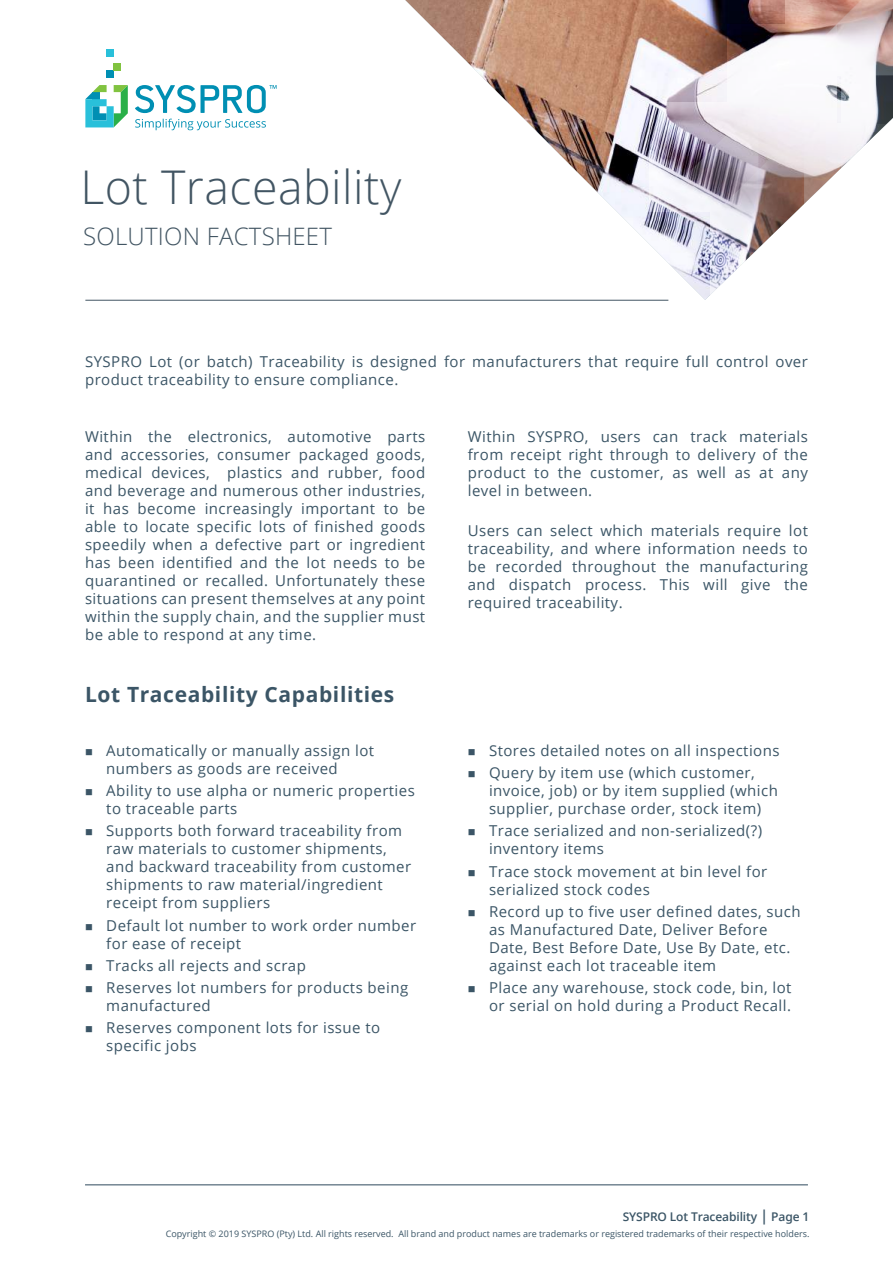
<style>
.page{position:relative;width:893px;height:1263px;background:#fff}
.page>*{position:absolute;margin:0;border:0;box-sizing:border-box;transform-origin:0 0}
.t1{font:300 46.5px "Open Sans";letter-spacing:.01em;color:#425563}
.t2{font:300 24px "Open Sans";letter-spacing:.01em;color:#425563}
.t3{font:700 21px "Open Sans";letter-spacing:.03em;color:#3b5566}
.t4{font:15px/18px "Open Sans";letter-spacing:.03em;color:#3b5566}
.t5{font:600 12px "Open Sans";letter-spacing:-.01em;color:#3b5566}
.t6{font:9px "Open Sans";color:#3b5566}
.s1{font-size:15px}
</style>
<div class="page">
<hr style="left:85px;top:1184px;width:723px;height:1px;background:#3b5566">
<div style="left:107px;top:71px;width:7px;height:7px;background:#008fb3"></div>
<div style="left:114px;top:64px;width:7px;height:7px;background:#81c340"></div>
<div style="left:107px;top:50px;width:7px;height:7px;background:#29c0da"></div>
<svg style="left:85px;top:85px;width:43px;height:42px"></svg>
<svg style="left:135px;top:119px;width:131px;height:11px"></svg>
<svg style="left:135px;top:85px;width:142px;height:28px"></svg>
<img style="left:405px;top:0;width:244px;height:300px">
<img style="left:649px;top:0;width:244px;height:301px">
<hr style="left:85px;top:300px;width:583px;height:1px;background:#425563">
<h1 class="t1" style="left:80px;top:155px;width:323px">Lot Traceability</h1>
<h2 class="t2" style="left:83px;top:220px;width:250px">SOLUTION FACTSHEET</h2>
<p class="t4" style="left:85px;top:352px;width:724px">SYSPRO Lot (or batch) Traceability is designed for manufacturers that require full control over product traceability to ensure compliance.</p>
<p class="t4" style="left:85px;top:428px;width:342px;text-align:justify">Within the electronics, automotive parts and accessories, consumer packaged goods, medical devices, plastics and rubber, food and beverage and numerous other industries, it has become increasingly important to be able to locate specific lots of finished goods speedily when a defective part or ingredient has been identified and the lot needs to be quarantined or recalled. Unfortunately these situations can present themselves at any point within the supply chain, and the supplier must be able to respond at any time.</p>
<p class="t4" style="left:468px;top:428px;width:342px;text-align:justify">Within SYSPRO, users can track materials from receipt right through to delivery of the product to the customer, as well as at any level in between.</p>
<p class="t4" style="left:468px;top:521px;width:342px;text-align:justify">Users can select which materials require lot traceability, and where information needs to be recorded throughout the manufacturing and dispatch process. This will give the required traceability.</p>
<h3 class="t3" style="left:85px;top:680px;width:311px">Lot Traceability Capabilities</h3>
<p class="t4" style="left:106px;top:741px;width:269px;text-indent:-21px">■ Automatically or manually assign lot numbers as goods are received</p>
<p class="t4" style="left:106px;top:781px;width:310px;text-indent:-21px">■ Ability to use alpha or numeric properties to traceable parts</p>
<p class="t4" style="left:106px;top:821px;width:306px;text-indent:-21px">■ Supports both forward traceability from raw materials to customer shipments, and backward traceability from customer shipments to raw material/ingredient receipt from suppliers</p>
<p class="t4" style="left:106px;top:916px;width:311px;text-indent:-21px">■ Default lot number to work order number for ease of receipt</p>
<p class="t4" style="left:85px;top:956px;width:222px">■ Tracks all rejects and scrap</p>
<p class="t4" style="left:106px;top:978px;width:303px;text-indent:-21px">■ Reserves lot numbers for products being manufactured</p>
<p class="t4" style="left:106px;top:1018px;width:275px;text-indent:-21px">■ Reserves component lots for issue to specific jobs</p>
<p class="t4" style="left:468px;top:741px;width:313px">■ Stores detailed notes on all inspections</p>
<p class="t4" style="left:489px;top:763px;width:290px;text-indent:-21px">■ Query by item use (which customer, invoice, job) or by item supplied (which supplier, purchase order, stock item)</p>
<p class="t4" style="left:489px;top:821px;width:275px;text-indent:-21px">■ Trace serialized and non-serialized(?) inventory items</p>
<p class="t4" style="left:489px;top:862px;width:280px;text-indent:-21px">■ Trace stock movement at bin level for serialized stock codes</p>
<p class="t4" style="left:489px;top:902px;width:313px;text-indent:-21px">■ Record up to five user defined dates, such as Manufactured Date, Deliver Before Date, Best Before Date, Use By Date, etc. against each lot traceable item</p>
<p class="t4" style="left:468px;top:978px;width:325px;text-align:right">■ Place any warehouse, stock code, bin, lot or serial on hold during a Product Recall.</p>
<p class="t5" style="left:623px;top:1208px;width:188px">SYSPRO Lot Traceability <span class="s1">|</span> Page 1</p>
<p class="t6" style="left:166px;top:1228px;width:645px">Copyright © 2019 SYSPRO (Pty) Ltd. All rights reserved. All brand and product names are trademarks or registered trademarks of their respective holders.</p>
</div>
